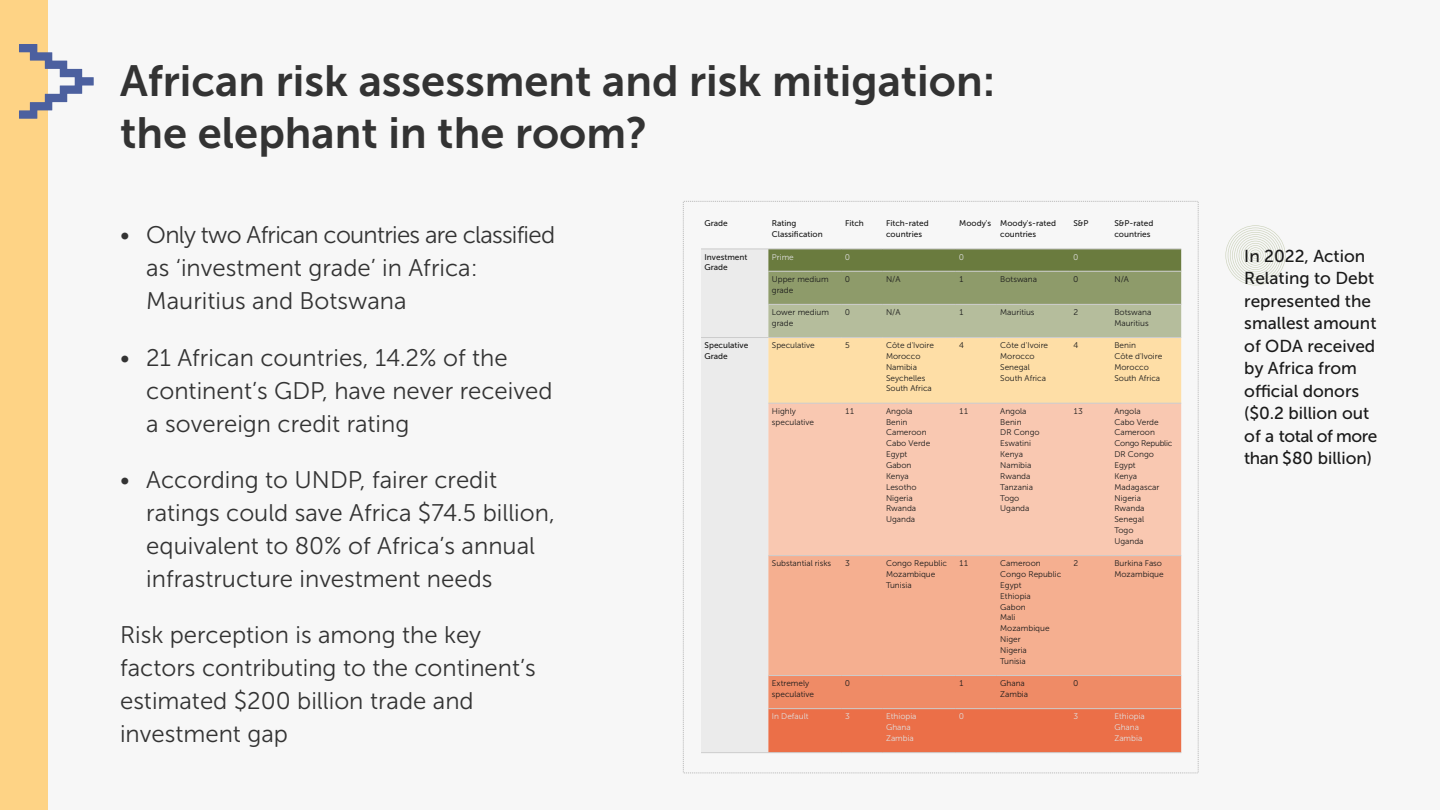
<style>
.page{position:relative;width:1440px;height:810px;background:#f7f7f7}
.page>*{position:absolute;margin:0;border:0;box-sizing:border-box;transform-origin:0 0}
.t1{font:43.5px/52.2px "Museo Sans 700";color:#333}
.t2{font:24px/33px "Museo Sans 300";color:#333}
.t3{font:17.25px/22.5px "Museo Sans 500";color:#1a1a1a}
.t4{font:8.25px/10.9px "Museo Sans 300";color:#1a1a1a}
.t5{font:8.25px/10.9px "Museo Sans 500";color:#1a1a1a}
.t6{font:8.25px/10.9px "Museo Sans 300";color:#e0e0e0}
</style>
<div class="page">
<div style="left:0;top:0;width:48px;height:810px;background:#fed385"></div>
<svg style="left:19px;top:44px;width:75px;height:75px"></svg>
<svg style="left:683px;top:201px;width:516px;height:573px"></svg>
<hr style="left:701px;top:249px;width:67px;height:1px;background:#ccc">
<hr style="left:768px;top:249px;width:74px;height:1px;background:#ccc">
<hr style="left:842px;top:249px;width:41px;height:1px;background:#ccc">
<hr style="left:883px;top:249px;width:73px;height:1px;background:#ccc">
<hr style="left:956px;top:249px;width:41px;height:1px;background:#ccc">
<hr style="left:997px;top:249px;width:73px;height:1px;background:#ccc">
<hr style="left:1070px;top:249px;width:41px;height:1px;background:#ccc">
<hr style="left:1111px;top:249px;width:70px;height:1px;background:#ccc">
<hr style="left:768px;top:271px;width:74px;height:1px;background:#ccc">
<hr style="left:842px;top:271px;width:41px;height:1px;background:#ccc">
<hr style="left:883px;top:271px;width:73px;height:1px;background:#ccc">
<hr style="left:956px;top:271px;width:41px;height:1px;background:#ccc">
<hr style="left:997px;top:271px;width:73px;height:1px;background:#ccc">
<hr style="left:1070px;top:271px;width:41px;height:1px;background:#ccc">
<hr style="left:1111px;top:271px;width:70px;height:1px;background:#ccc">
<hr style="left:768px;top:304px;width:74px;height:1px;background:#ccc">
<hr style="left:842px;top:304px;width:41px;height:1px;background:#ccc">
<hr style="left:883px;top:304px;width:73px;height:1px;background:#ccc">
<hr style="left:956px;top:304px;width:41px;height:1px;background:#ccc">
<hr style="left:997px;top:304px;width:73px;height:1px;background:#ccc">
<hr style="left:1070px;top:304px;width:41px;height:1px;background:#ccc">
<hr style="left:1111px;top:304px;width:70px;height:1px;background:#ccc">
<hr style="left:701px;top:337px;width:67px;height:1px;background:#ccc">
<hr style="left:768px;top:337px;width:74px;height:1px;background:#ccc">
<hr style="left:842px;top:337px;width:41px;height:1px;background:#ccc">
<hr style="left:883px;top:337px;width:73px;height:1px;background:#ccc">
<hr style="left:956px;top:337px;width:41px;height:1px;background:#ccc">
<hr style="left:997px;top:337px;width:73px;height:1px;background:#ccc">
<hr style="left:1070px;top:337px;width:41px;height:1px;background:#ccc">
<hr style="left:1111px;top:337px;width:70px;height:1px;background:#ccc">
<hr style="left:768px;top:403px;width:74px;height:1px;background:#ccc">
<hr style="left:842px;top:403px;width:41px;height:1px;background:#ccc">
<hr style="left:883px;top:403px;width:73px;height:1px;background:#ccc">
<hr style="left:956px;top:403px;width:41px;height:1px;background:#ccc">
<hr style="left:997px;top:403px;width:73px;height:1px;background:#ccc">
<hr style="left:1070px;top:403px;width:41px;height:1px;background:#ccc">
<hr style="left:1111px;top:403px;width:70px;height:1px;background:#ccc">
<hr style="left:768px;top:555px;width:74px;height:1px;background:#ccc">
<hr style="left:842px;top:555px;width:41px;height:1px;background:#ccc">
<hr style="left:883px;top:555px;width:73px;height:1px;background:#ccc">
<hr style="left:956px;top:555px;width:41px;height:1px;background:#ccc">
<hr style="left:997px;top:555px;width:73px;height:1px;background:#ccc">
<hr style="left:1070px;top:555px;width:41px;height:1px;background:#ccc">
<hr style="left:1111px;top:555px;width:70px;height:1px;background:#ccc">
<hr style="left:768px;top:675px;width:74px;height:1px;background:#ccc">
<hr style="left:842px;top:675px;width:41px;height:1px;background:#ccc">
<hr style="left:883px;top:675px;width:73px;height:1px;background:#ccc">
<hr style="left:956px;top:675px;width:41px;height:1px;background:#ccc">
<hr style="left:997px;top:675px;width:73px;height:1px;background:#ccc">
<hr style="left:1070px;top:675px;width:41px;height:1px;background:#ccc">
<hr style="left:1111px;top:675px;width:70px;height:1px;background:#ccc">
<hr style="left:768px;top:708px;width:74px;height:1px;background:#ccc">
<hr style="left:842px;top:708px;width:41px;height:1px;background:#ccc">
<hr style="left:883px;top:708px;width:73px;height:1px;background:#ccc">
<hr style="left:956px;top:708px;width:41px;height:1px;background:#ccc">
<hr style="left:997px;top:708px;width:73px;height:1px;background:#ccc">
<hr style="left:1070px;top:708px;width:41px;height:1px;background:#ccc">
<hr style="left:1111px;top:708px;width:70px;height:1px;background:#ccc">
<hr style="left:701px;top:752px;width:67px;height:1px;background:#ccc">
<hr style="left:768px;top:752px;width:74px;height:1px;background:#ccc">
<hr style="left:842px;top:752px;width:41px;height:1px;background:#ccc">
<hr style="left:883px;top:752px;width:73px;height:1px;background:#ccc">
<hr style="left:956px;top:752px;width:41px;height:1px;background:#ccc">
<hr style="left:997px;top:752px;width:73px;height:1px;background:#ccc">
<hr style="left:1070px;top:752px;width:41px;height:1px;background:#ccc">
<hr style="left:1111px;top:752px;width:70px;height:1px;background:#ccc">
<svg style="left:1226px;top:225px;width:60px;height:60px"></svg>
<h1 class="t1" style="left:120px;top:55px;width:877px">African risk assessment and risk mitigation: the elephant in the room?</h1>
<h2 class="t2" style="left:146px;top:219px;width:410px;text-indent:-26px">• Only two African countries are classified as ‘investment grade’ in Africa:<br>Mauritius and Botswana</h2>
<h2 class="t2" style="left:146px;top:341px;width:408px;text-indent:-26px">• 21 African countries, 14.2% of the continent’s GDP, have never received a sovereign credit rating</h2>
<h2 class="t2" style="left:146px;top:463px;width:410px;text-indent:-26px">• According to UNDP, fairer credit ratings could save Africa $74.5 billion, equivalent to 80% of Africa’s annual infrastructure investment needs</h2>
<h2 class="t2" style="left:120px;top:619px;width:417px">Risk perception is among the key factors contributing to the continent’s estimated $200 billion trade and investment gap</h2>
<p class="t5" style="left:705px;top:218px;width:25px">Grade</p>
<p class="t5" style="left:772px;top:218px;width:52px">Rating<br>Classification</p>
<p class="t5" style="left:845px;top:218px;width:20px">Fitch</p>
<p class="t5" style="left:886px;top:218px;width:44px">Fitch-rated countries</p>
<p class="t5" style="left:1000px;top:218px;width:57px;text-indent:-41px">Moody's Moody's-rated countries</p>
<p class="t5" style="left:1073px;top:218px;width:17px">S&amp;P</p>
<p class="t5" style="left:1114px;top:218px;width:40px">S&amp;P-rated countries</p>
<p class="t5" style="left:705px;top:251px;width:44px">Investment<br>Grade</p>
<p class="t6" style="left:772px;top:251px;width:23px">Prime</p>
<p class="t6" style="left:845px;top:251px;width:6px">0</p>
<p class="t6" style="left:959px;top:251px;width:6px">0</p>
<p class="t6" style="left:1073px;top:251px;width:6px">0</p>
<p class="t4" style="left:772px;top:274px;width:58px">Upper medium grade</p>
<p class="t4" style="left:845px;top:274px;width:6px">0</p>
<p class="t4" style="left:886px;top:274px;width:16px">N/A</p>
<p class="t4" style="left:959px;top:274px;width:6px">1</p>
<p class="t4" style="left:1000px;top:274px;width:38px">Botswana</p>
<p class="t4" style="left:1073px;top:274px;width:6px">0</p>
<p class="t4" style="left:1114px;top:274px;width:16px">N/A</p>
<p class="t4" style="left:772px;top:307px;width:59px">Lower medium grade</p>
<p class="t4" style="left:845px;top:307px;width:6px">0</p>
<p class="t4" style="left:886px;top:307px;width:16px">N/A</p>
<p class="t4" style="left:959px;top:307px;width:6px">1</p>
<p class="t4" style="left:1000px;top:307px;width:36px">Mauritius</p>
<p class="t4" style="left:1073px;top:307px;width:6px">2</p>
<p class="t4" style="left:1114px;top:307px;width:38px">Botswana<br>Mauritius</p>
<p class="t5" style="left:705px;top:340px;width:45px">Speculative<br>Grade</p>
<p class="t4" style="left:772px;top:340px;width:44px">Speculative</p>
<p class="t4" style="left:845px;top:340px;width:6px">5</p>
<p class="t4" style="left:886px;top:340px;width:49px">Côte d'Ivoire<br>Morocco<br>Namibia<br>Seychelles<br>South Africa</p>
<p class="t4" style="left:959px;top:340px;width:6px">4</p>
<p class="t4" style="left:1000px;top:340px;width:49px">Côte d'Ivoire<br>Morocco<br>Senegal<br>South Africa</p>
<p class="t4" style="left:1073px;top:340px;width:6px">4</p>
<p class="t4" style="left:1114px;top:340px;width:49px">Benin<br>Côte d'Ivoire<br>Morocco<br>South Africa</p>
<p class="t4" style="left:772px;top:406px;width:44px">Highly speculative</p>
<p class="t4" style="left:845px;top:406px;width:11px">11</p>
<p class="t4" style="left:886px;top:406px;width:46px">Angola<br>Benin<br>Cameroon<br>Cabo Verde<br>Egypt<br>Gabon<br>Kenya<br>Lesotho<br>Nigeria<br>Rwanda<br>Uganda</p>
<p class="t4" style="left:959px;top:406px;width:11px">11</p>
<p class="t4" style="left:1000px;top:406px;width:41px">Angola<br>Benin<br>DR Congo<br>Eswatini<br>Kenya<br>Namibia<br>Rwanda<br>Tanzania<br>Togo<br>Uganda</p>
<p class="t4" style="left:1073px;top:406px;width:11px">13</p>
<p class="t4" style="left:1114px;top:406px;width:59px">Angola<br>Cabo Verde<br>Cameroon<br>Congo Republic<br>DR Congo<br>Egypt<br>Kenya<br>Madagascar<br>Nigeria<br>Rwanda<br>Senegal<br>Togo<br>Uganda</p>
<p class="t4" style="left:772px;top:558px;width:61px">Substantial risks</p>
<p class="t4" style="left:845px;top:558px;width:6px">3</p>
<p class="t4" style="left:886px;top:558px;width:63px">Congo Republic<br>Mozambique<br>Tunisia</p>
<p class="t4" style="left:959px;top:558px;width:11px">11</p>
<p class="t4" style="left:1000px;top:558px;width:63px">Cameroon<br>Congo Republic<br>Egypt<br>Ethiopia<br>Gabon<br>Mali<br>Mozambique<br>Niger<br>Nigeria<br>Tunisia</p>
<p class="t4" style="left:1073px;top:558px;width:6px">2</p>
<p class="t4" style="left:1114px;top:558px;width:51px">Burkina Faso<br>Mozambique</p>
<p class="t4" style="left:772px;top:678px;width:44px">Extremely speculative</p>
<p class="t4" style="left:845px;top:678px;width:6px">0</p>
<p class="t4" style="left:959px;top:678px;width:6px">1</p>
<p class="t4" style="left:1000px;top:678px;width:29px">Ghana<br>Zambia</p>
<p class="t4" style="left:1073px;top:678px;width:6px">0</p>
<p class="t6" style="left:772px;top:711px;width:38px">In Default</p>
<p class="t6" style="left:845px;top:711px;width:6px">3</p>
<p class="t6" style="left:886px;top:711px;width:32px">Ethiopia<br>Ghana<br>Zambia</p>
<p class="t6" style="left:959px;top:711px;width:6px">0</p>
<p class="t6" style="left:1073px;top:711px;width:6px">3</p>
<p class="t6" style="left:1114px;top:711px;width:32px">Ethiopia<br>Ghana<br>Zambia</p>
<h3 class="t3" style="left:1244px;top:245px;width:134px">In 2022, Action<br>Relating to Debt represented the smallest amount of ODA received by Africa from official donors ($0.2 billion out of a total of more than $80 billion)</h3>
</div>
